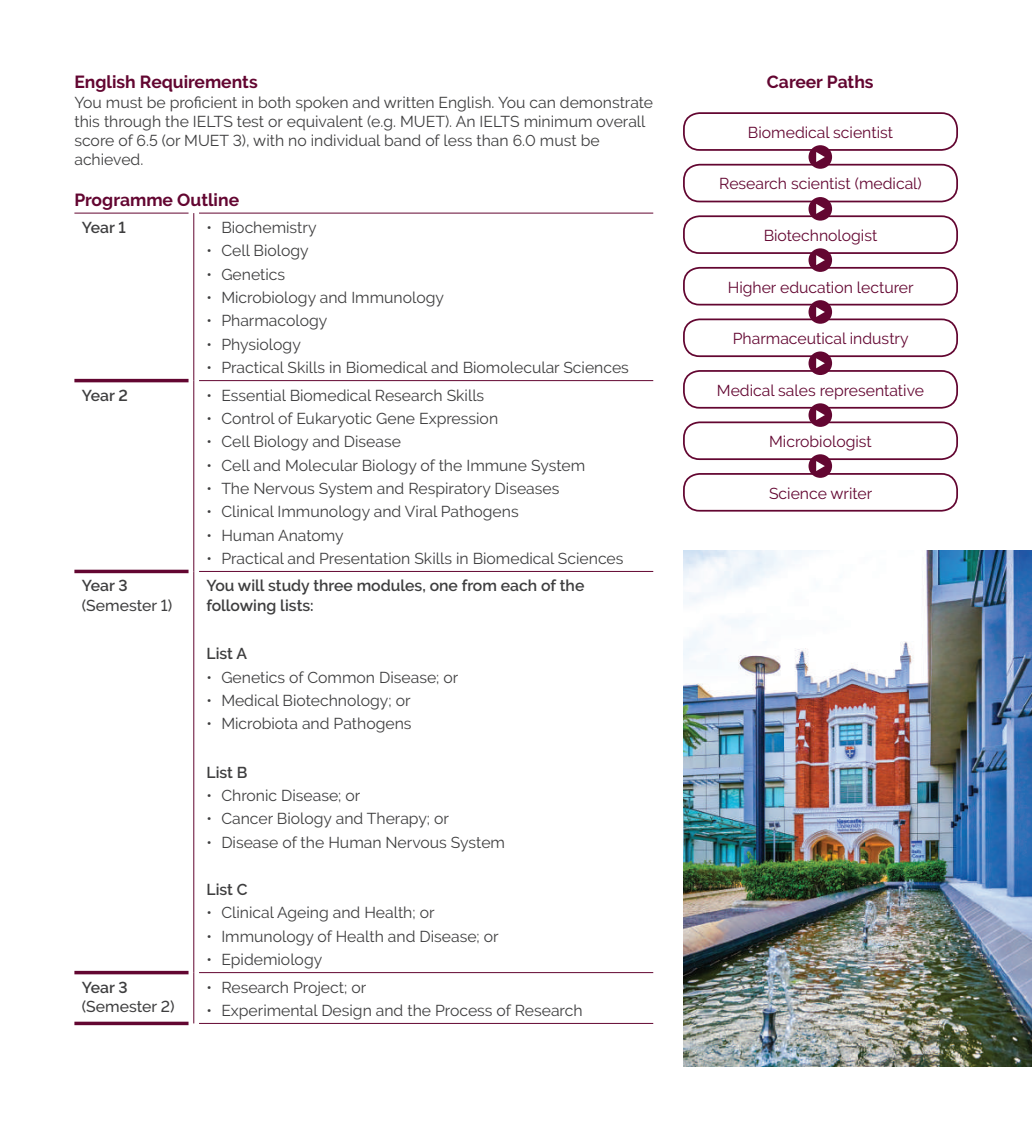
<style>
.page{position:relative;width:1032px;height:1141px;background:#fff}
.page>*{position:absolute;margin:0;border:0;box-sizing:border-box;transform-origin:0 0}
.t1{font:700 17.5px "Derailed";color:#630631}
.t2{font:15.75px/19.2px "Derailed";color:#3e3e3f}
.t3{font:15.75px "Derailed";color:#630631}
.t4{font:600 15.75px/19.2px "Derailed";color:#3e3e3f}
.t5{font:500 15.75px "Derailed";color:#3e3e3f}
</style>
<div class="page">
<hr style="left:193px;top:571px;width:1px;height:402px;background:#630631">
<hr style="left:193px;top:973px;width:1px;height:50px;background:#630631">
<hr style="left:74px;top:971px;width:115px;height:3px;background:#630631">
<hr style="left:74px;top:1022px;width:115px;height:3px;background:#630631">
<hr style="left:199px;top:213px;width:454px;height:1px;background:#630631">
<hr style="left:199px;top:380px;width:454px;height:1px;background:#630631">
<hr style="left:199px;top:571px;width:454px;height:1px;background:#630631">
<hr style="left:199px;top:972px;width:454px;height:1px;background:#630631">
<hr style="left:199px;top:1023px;width:454px;height:1px;background:#630631">
<hr style="left:74px;top:213px;width:115px;height:1px;background:#630631">
<hr style="left:193px;top:213px;width:1px;height:168px;background:#630631">
<hr style="left:193px;top:381px;width:1px;height:190px;background:#630631">
<hr style="left:74px;top:379px;width:115px;height:3px;background:#630631">
<hr style="left:74px;top:570px;width:115px;height:3px;background:#630631">
<img style="left:683px;top:550px;width:349px;height:517px">
<div style="left:683px;top:112px;width:275px;height:39px;border:2px solid #630631;border-radius:16px"></div>
<div style="left:683px;top:164px;width:275px;height:38px;border:2px solid #630631;border-radius:16px"></div>
<div style="left:683px;top:215px;width:275px;height:39px;border:2px solid #630631;border-radius:16px"></div>
<div style="left:683px;top:318px;width:275px;height:39px;border:2px solid #630631;border-radius:16px"></div>
<div style="left:683px;top:421px;width:275px;height:39px;border:2px solid #630631;border-radius:16px"></div>
<div style="left:683px;top:267px;width:275px;height:39px;border:2px solid #630631;border-radius:16px"></div>
<div style="left:683px;top:370px;width:275px;height:39px;border:2px solid #630631;border-radius:16px"></div>
<div style="left:683px;top:473px;width:275px;height:39px;border:2px solid #630631;border-radius:16px"></div>
<div style="left:808px;top:145px;width:24px;height:24px;background:#630631;border-radius:50%"></div>
<div style="left:808px;top:197px;width:24px;height:24px;background:#630631;border-radius:50%"></div>
<div style="left:808px;top:248px;width:24px;height:24px;background:#630631;border-radius:50%"></div>
<div style="left:808px;top:300px;width:24px;height:24px;background:#630631;border-radius:50%"></div>
<div style="left:808px;top:351px;width:24px;height:24px;background:#630631;border-radius:50%"></div>
<div style="left:808px;top:403px;width:24px;height:24px;background:#630631;border-radius:50%"></div>
<div style="left:808px;top:454px;width:24px;height:24px;background:#630631;border-radius:50%"></div>
<svg style="left:816px;top:152px;width:9px;height:10px"></svg>
<svg style="left:816px;top:204px;width:9px;height:10px"></svg>
<svg style="left:816px;top:255px;width:9px;height:10px"></svg>
<svg style="left:816px;top:307px;width:9px;height:10px"></svg>
<svg style="left:816px;top:358px;width:9px;height:10px"></svg>
<svg style="left:816px;top:410px;width:9px;height:10px"></svg>
<svg style="left:816px;top:461px;width:9px;height:10px"></svg>
<p class="t1" style="left:74px;top:72px;width:185px">English Requirements</p>
<p class="t2" style="left:74px;top:93px;width:580px">You must be proficient in both spoken and written English. You can demonstrate this through the IELTS test or equivalent (e.g. MUET). An IELTS minimum overall score of 6.5 (or MUET 3), with no individual band of less than 6.0 must be achieved.</p>
<p class="t1" style="left:74px;top:190px;width:166px">Programme Outline</p>
<p class="t4" style="left:82px;top:218px;width:45px">Year 1</p>
<p class="t2" style="left:206px;top:218px;width:112px">• Biochemistry</p>
<p class="t2" style="left:206px;top:241px;width:104px">• Cell Biology</p>
<p class="t2" style="left:206px;top:265px;width:80px">• Genetics</p>
<p class="t2" style="left:206px;top:288px;width:239px">• Microbiology and Immunology</p>
<p class="t2" style="left:206px;top:311px;width:122px">• Pharmacology</p>
<p class="t2" style="left:206px;top:335px;width:96px">• Physiology</p>
<p class="t2" style="left:206px;top:358px;width:424px">• Practical Skills in Biomedical and Biomolecular Sciences</p>
<p class="t4" style="left:82px;top:386px;width:47px">Year 2</p>
<p class="t2" style="left:206px;top:386px;width:279px">• Essential Biomedical Research Skills</p>
<p class="t2" style="left:206px;top:409px;width:293px">• Control of Eukaryotic Gene Expression</p>
<p class="t2" style="left:206px;top:432px;width:196px">• Cell Biology and Disease</p>
<p class="t2" style="left:206px;top:456px;width:380px">• Cell and Molecular Biology of the Immune System</p>
<p class="t2" style="left:206px;top:479px;width:354px">• The Nervous System and Respiratory Diseases</p>
<p class="t2" style="left:206px;top:502px;width:314px">• Clinical Immunology and Viral Pathogens</p>
<p class="t2" style="left:206px;top:526px;width:139px">• Human Anatomy</p>
<p class="t2" style="left:206px;top:549px;width:418px">• Practical and Presentation Skills in Biomedical Sciences</p>
<p class="t4" style="left:82px;top:576px;width:47px">Year 3</p>
<p class="t5" style="left:82px;top:596px;width:92px">(Semester 1)</p>
<p class="t4" style="left:206px;top:576px;width:379px">You will study three modules, one from each of the following lists:</p>
<p class="t4" style="left:206px;top:644px;width:42px">List A</p>
<p class="t2" style="left:206px;top:667px;width:253px">• Genetics of Common Disease; or</p>
<p class="t2" style="left:206px;top:691px;width:206px">• Medical Biotechnology; or</p>
<p class="t2" style="left:206px;top:714px;width:207px">• Microbiota and Pathogens</p>
<p class="t4" style="left:206px;top:763px;width:43px">List B</p>
<p class="t2" style="left:206px;top:786px;width:155px">• Chronic Disease; or</p>
<p class="t2" style="left:206px;top:809px;width:244px">• Cancer Biology and Therapy; or</p>
<p class="t2" style="left:206px;top:832px;width:300px">• Disease of the Human Nervous System</p>
<p class="t4" style="left:206px;top:880px;width:43px">List C</p>
<p class="t2" style="left:206px;top:903px;width:230px">• Clinical Ageing and Health; or</p>
<p class="t2" style="left:206px;top:927px;width:294px">• Immunology of Health and Disease; or</p>
<p class="t2" style="left:206px;top:950px;width:117px">• Epidemiology</p>
<p class="t4" style="left:82px;top:978px;width:47px">Year 3</p>
<p class="t5" style="left:82px;top:997px;width:94px">(Semester 2)</p>
<p class="t2" style="left:206px;top:978px;width:161px">• Research Project; or</p>
<p class="t2" style="left:206px;top:1001px;width:377px">• Experimental Design and the Process of Research</p>
<p class="t1" style="left:767px;top:72px;width:108px">Career Paths</p>
<p class="t3" style="left:748px;top:123px;width:147px">Biomedical scientist</p>
<p class="t3" style="left:719px;top:175px;width:204px">Research scientist (medical)</p>
<p class="t3" style="left:764px;top:227px;width:115px">Biotechnologist</p>
<p class="t3" style="left:728px;top:278px;width:187px">Higher education lecturer</p>
<p class="t3" style="left:733px;top:330px;width:177px">Pharmaceutical industry</p>
<p class="t3" style="left:717px;top:381px;width:209px">Medical sales representative</p>
<p class="t3" style="left:769px;top:433px;width:104px">Microbiologist</p>
<p class="t3" style="left:769px;top:484px;width:105px">Science writer</p>
</div>
